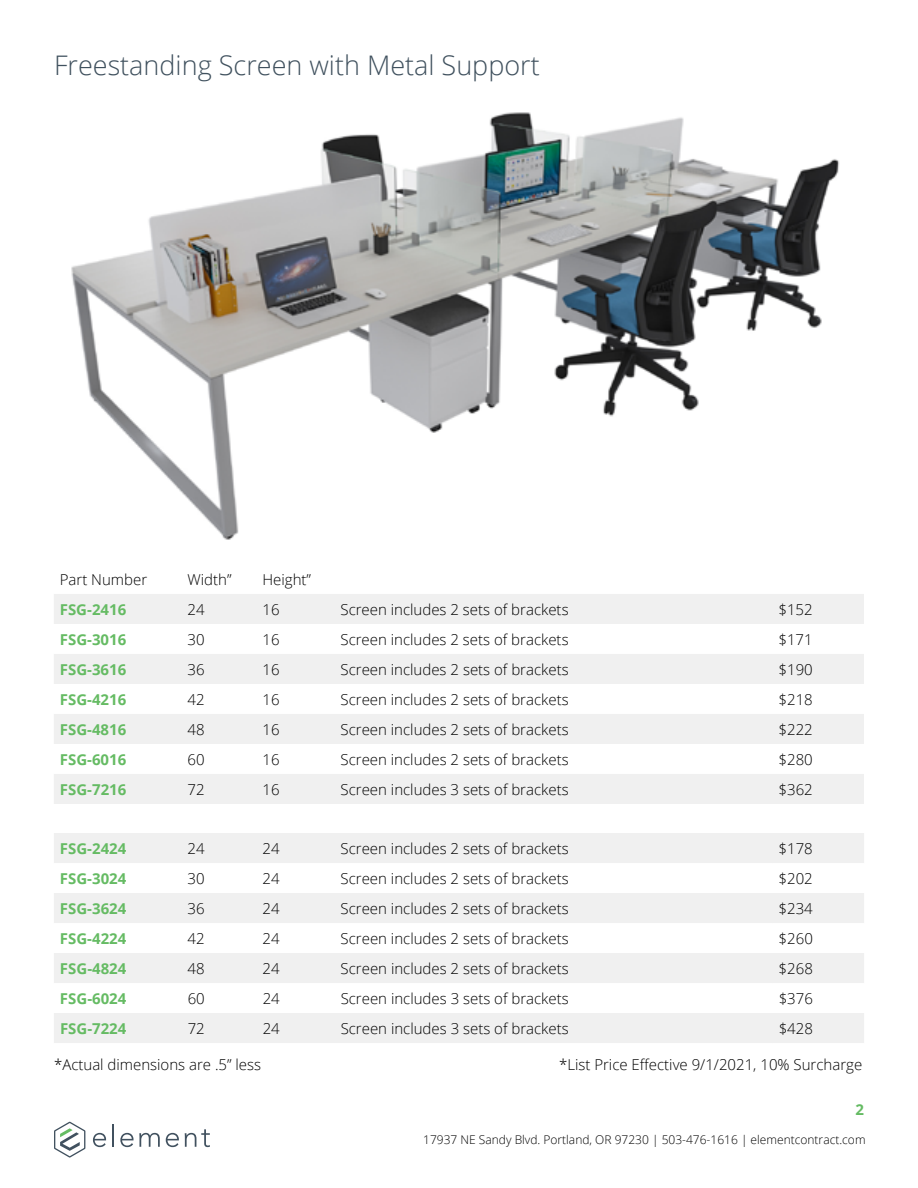
<style>
.page{position:relative;width:918px;height:1188px;background:#fff}
.page>*{position:absolute;margin:0;border:0;box-sizing:border-box;transform-origin:0 0}
.t1{font:300 27px "Open Sans";color:#40515e}
.t2{font:300 15px "Open Sans";color:#000}
.t3{font:700 15px "Open Sans";color:#65bb63}
.t4{font:300 12px "Open Sans";color:#000}
</style>
<div class="page">
<svg style="left:93px;top:1133px;width:13px;height:14px"></svg>
<hr style="left:112px;top:1125px;width:2px;height:22px;background:#41515f">
<svg style="left:120px;top:1133px;width:40px;height:14px"></svg>
<svg style="left:166px;top:1133px;width:13px;height:14px"></svg>
<svg style="left:185px;top:1129px;width:25px;height:18px"></svg>
<svg style="left:54px;top:1122px;width:31px;height:36px"></svg>
<img style="left:71px;top:112px;width:769px;height:428px">
<svg style="left:54px;top:594px;width:810px;height:210px;fill:#f0f0f0"></svg>
<svg style="left:54px;top:833px;width:810px;height:210px;fill:#f0f0f0"></svg>
<h1 class="t1" style="left:54px;top:46px;width:487px">Freestanding Screen with Metal Support</h1>
<p class="t2" style="left:60px;top:569px;width:89px">Part Number</p>
<p class="t2" style="left:188px;top:569px;width:46px">Width”</p>
<p class="t2" style="left:263px;top:569px;width:50px">Height”</p>
<p class="t3" style="left:60px;top:599px;width:68px">FSG-2416</p>
<p class="t2" style="left:188px;top:599px;width:19px">24</p>
<p class="t2" style="left:263px;top:599px;width:19px">16</p>
<p class="t2" style="left:341px;top:599px;width:230px">Screen includes 2 sets of brackets</p>
<p class="t2" style="left:779px;top:599px;width:36px">$152</p>
<p class="t3" style="left:60px;top:629px;width:68px">FSG-3016</p>
<p class="t2" style="left:188px;top:629px;width:19px">30</p>
<p class="t2" style="left:263px;top:629px;width:19px">16</p>
<p class="t2" style="left:341px;top:629px;width:230px">Screen includes 2 sets of brackets</p>
<p class="t2" style="left:779px;top:629px;width:36px">$171</p>
<p class="t3" style="left:60px;top:659px;width:68px">FSG-3616</p>
<p class="t2" style="left:188px;top:659px;width:19px">36</p>
<p class="t2" style="left:263px;top:659px;width:19px">16</p>
<p class="t2" style="left:341px;top:659px;width:230px">Screen includes 2 sets of brackets</p>
<p class="t2" style="left:779px;top:659px;width:36px">$190</p>
<p class="t3" style="left:60px;top:689px;width:68px">FSG-4216</p>
<p class="t2" style="left:188px;top:689px;width:19px">42</p>
<p class="t2" style="left:263px;top:689px;width:19px">16</p>
<p class="t2" style="left:341px;top:689px;width:230px">Screen includes 2 sets of brackets</p>
<p class="t2" style="left:779px;top:689px;width:36px">$218</p>
<p class="t3" style="left:60px;top:719px;width:68px">FSG-4816</p>
<p class="t2" style="left:188px;top:719px;width:19px">48</p>
<p class="t2" style="left:263px;top:719px;width:19px">16</p>
<p class="t2" style="left:341px;top:719px;width:230px">Screen includes 2 sets of brackets</p>
<p class="t2" style="left:779px;top:719px;width:36px">$222</p>
<p class="t3" style="left:60px;top:749px;width:68px">FSG-6016</p>
<p class="t2" style="left:188px;top:749px;width:19px">60</p>
<p class="t2" style="left:263px;top:749px;width:19px">16</p>
<p class="t2" style="left:341px;top:749px;width:230px">Screen includes 2 sets of brackets</p>
<p class="t2" style="left:779px;top:749px;width:36px">$280</p>
<p class="t3" style="left:60px;top:779px;width:68px">FSG-7216</p>
<p class="t2" style="left:188px;top:779px;width:19px">72</p>
<p class="t2" style="left:263px;top:779px;width:19px">16</p>
<p class="t2" style="left:341px;top:779px;width:230px">Screen includes 3 sets of brackets</p>
<p class="t2" style="left:779px;top:779px;width:36px">$362</p>
<p class="t3" style="left:60px;top:838px;width:68px">FSG-2424</p>
<p class="t2" style="left:188px;top:838px;width:19px">24</p>
<p class="t2" style="left:263px;top:838px;width:19px">24</p>
<p class="t2" style="left:341px;top:838px;width:230px">Screen includes 2 sets of brackets</p>
<p class="t2" style="left:779px;top:838px;width:36px">$178</p>
<p class="t3" style="left:60px;top:868px;width:68px">FSG-3024</p>
<p class="t2" style="left:188px;top:868px;width:19px">30</p>
<p class="t2" style="left:263px;top:868px;width:19px">24</p>
<p class="t2" style="left:341px;top:868px;width:230px">Screen includes 2 sets of brackets</p>
<p class="t2" style="left:779px;top:868px;width:36px">$202</p>
<p class="t3" style="left:60px;top:898px;width:68px">FSG-3624</p>
<p class="t2" style="left:188px;top:898px;width:19px">36</p>
<p class="t2" style="left:263px;top:898px;width:19px">24</p>
<p class="t2" style="left:341px;top:898px;width:230px">Screen includes 2 sets of brackets</p>
<p class="t2" style="left:779px;top:898px;width:36px">$234</p>
<p class="t3" style="left:60px;top:928px;width:68px">FSG-4224</p>
<p class="t2" style="left:188px;top:928px;width:19px">42</p>
<p class="t2" style="left:263px;top:928px;width:19px">24</p>
<p class="t2" style="left:341px;top:928px;width:230px">Screen includes 2 sets of brackets</p>
<p class="t2" style="left:779px;top:928px;width:36px">$260</p>
<p class="t3" style="left:60px;top:958px;width:68px">FSG-4824</p>
<p class="t2" style="left:188px;top:958px;width:19px">48</p>
<p class="t2" style="left:263px;top:958px;width:19px">24</p>
<p class="t2" style="left:341px;top:958px;width:230px">Screen includes 2 sets of brackets</p>
<p class="t2" style="left:779px;top:958px;width:36px">$268</p>
<p class="t3" style="left:60px;top:988px;width:68px">FSG-6024</p>
<p class="t2" style="left:188px;top:988px;width:19px">60</p>
<p class="t2" style="left:263px;top:988px;width:19px">24</p>
<p class="t2" style="left:341px;top:988px;width:230px">Screen includes 3 sets of brackets</p>
<p class="t2" style="left:779px;top:988px;width:36px">$376</p>
<p class="t3" style="left:60px;top:1018px;width:68px">FSG-7224</p>
<p class="t2" style="left:188px;top:1018px;width:19px">72</p>
<p class="t2" style="left:263px;top:1018px;width:19px">24</p>
<p class="t2" style="left:341px;top:1018px;width:230px">Screen includes 3 sets of brackets</p>
<p class="t2" style="left:779px;top:1018px;width:36px">$428</p>
<p class="t2" style="left:54px;top:1055px;width:209px">*Actual dimensions are .5” less</p>
<p class="t2" style="left:559px;top:1055px;width:305px">*List Price Effective 9/1/2021, 10% Surcharge</p>
<p class="t3" style="left:855px;top:1099px;width:10px">2</p>
<p class="t4" style="left:423px;top:1132px;width:444px">17937 NE Sandy Blvd. Portland, OR 97230 | 503-476-1616 | elementcontract.com</p>
</div>
